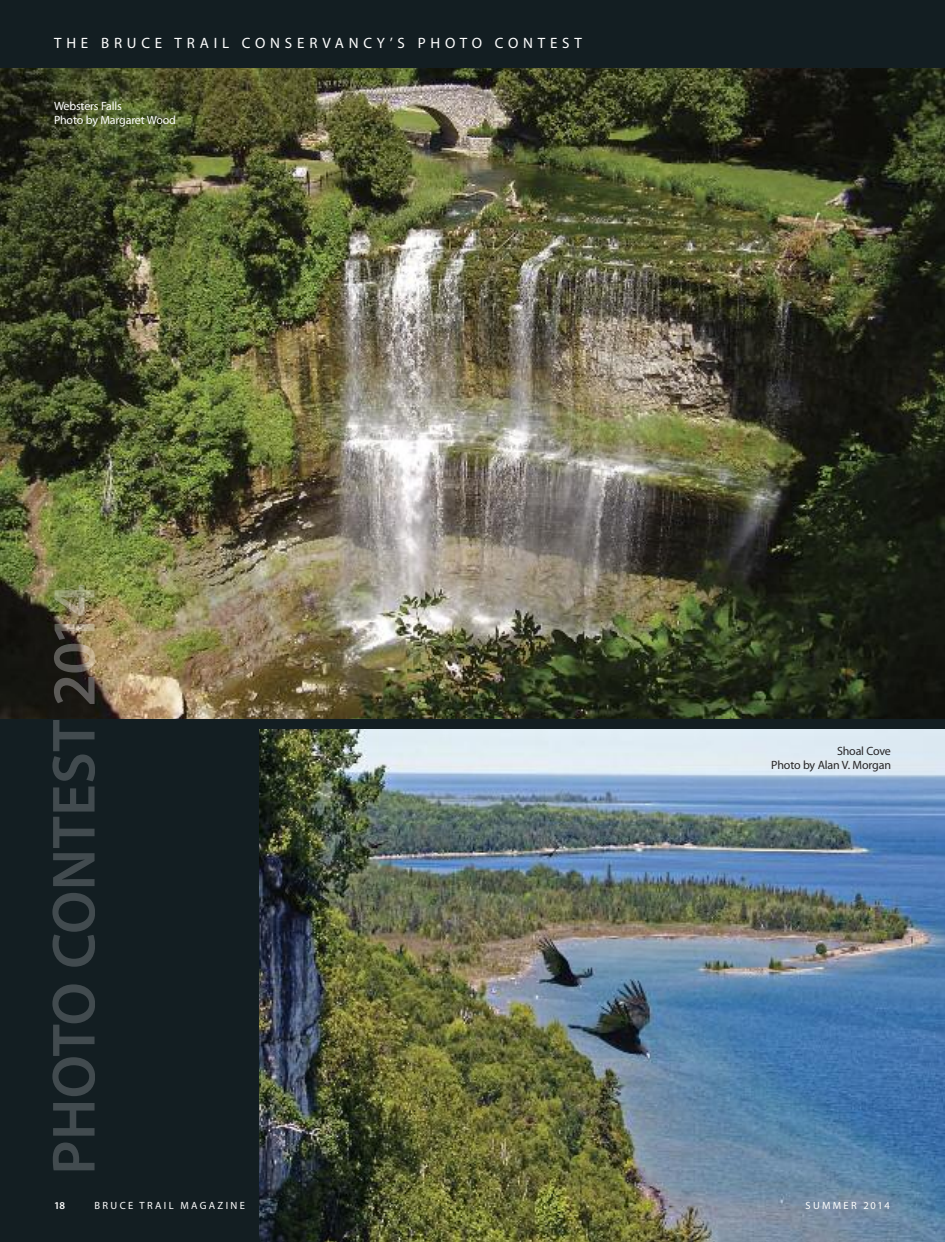
<style>
.page{position:relative;width:945px;height:1242px;background:#131e22}
.page>*{position:absolute;margin:0;border:0;box-sizing:border-box;transform-origin:0 0}
.t1{font:15px "Myriad Pro";letter-spacing:.32em;color:#fff}
.t2{font:12px/13.5px "Myriad Pro";letter-spacing:-.015em;color:#fff}
.t3{font:12px/13.5px "Myriad Pro";letter-spacing:-.015em;color:#272627;text-align:right}
.t4{font:10.5px "Myriad Pro";letter-spacing:.22em;color:#fff}
.t5{font:600 10.5px "Myriad Pro";color:#fff}
</style>
<div class="page">
<img style="left:259px;top:730px;width:686px;height:512px">
<img style="left:0;top:69px;width:945px;height:649px">
<svg style="left:52px;top:720px;width:43px;height:450px"></svg>
<img style="left:54px;top:677px;width:41px;height:27px">
<img style="left:54px;top:624px;width:41px;height:49px">
<img style="left:55px;top:585px;width:40px;height:31px">
<p class="t1" style="left:54px;top:38px;width:529px">THE BRUCE TRAIL CONSERVANCY’S PHOTO CONTEST</p>
<p class="t2" style="left:54px;top:100px;width:123px">Websters Falls<br>Photo by Margaret Wood</p>
<p class="t3" style="left:771px;top:745px;width:121px">Shoal Cove<br>Photo by Alan V. Morgan</p>
<p class="t5" style="left:54px;top:1202px;width:13px">18</p>
<p class="t4" style="left:95px;top:1202px;width:152px">BRUCE TRAIL MAGAZINE</p>
<p class="t4" style="left:806px;top:1202px;width:86px">SUMMER 2014</p>
</div>
